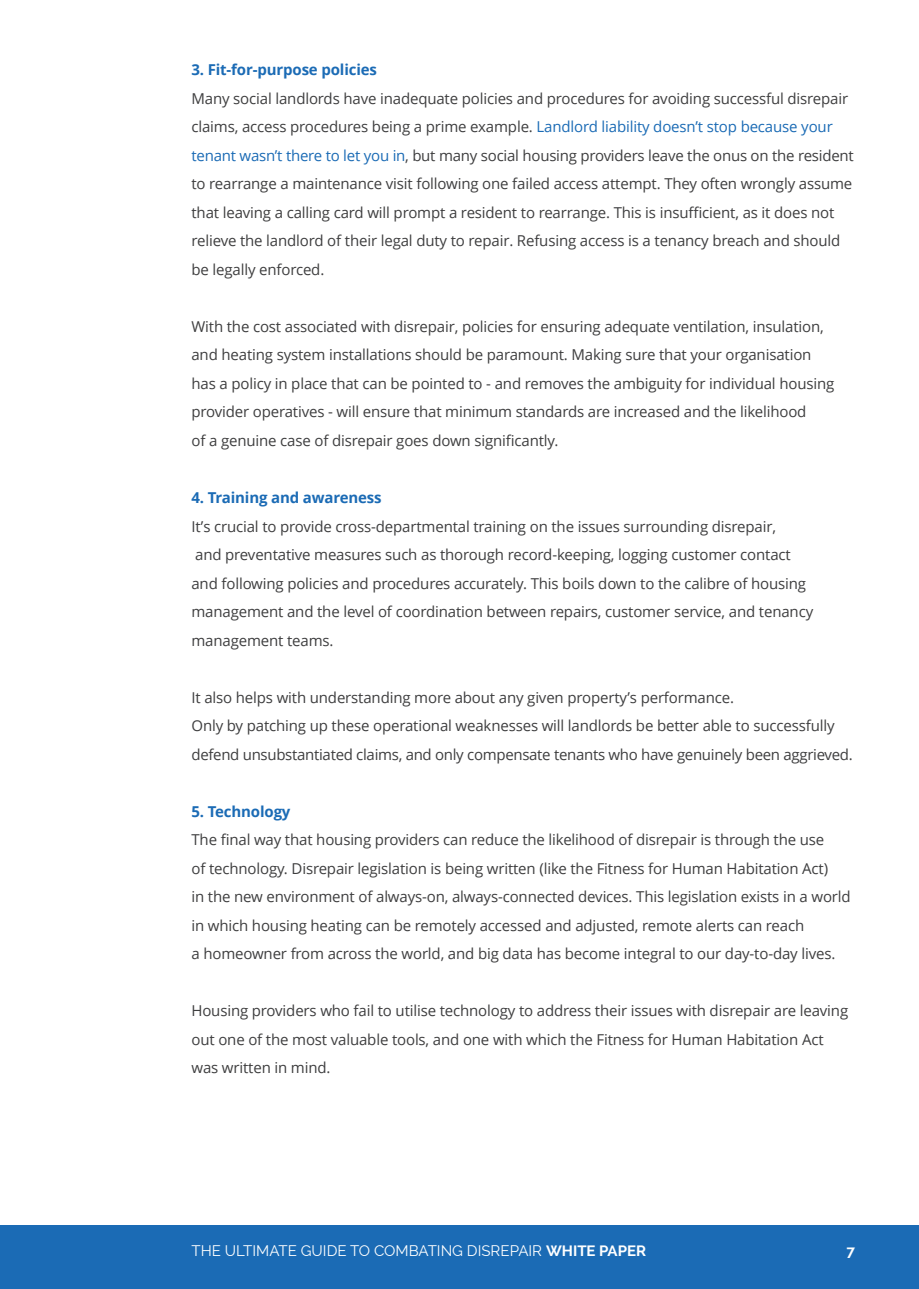
<style>
.page{position:relative;width:919px;height:1289px;background:#fff}
.page>*{position:absolute;margin:0;border:0;box-sizing:border-box;transform-origin:0 0}
.t1{font:15px/28.5px "Open Sans";letter-spacing:-.01em;color:#3e3e3f}
.t2{font:700 15px "Open Sans";letter-spacing:-.01em;color:#1b6bb5}
.t3{font:15px "Raleway";color:#fff}
.t4{font:700 15px "Raleway";color:#fff}
.s1{color:#1b6bb5}
.s2{font-weight:700}
</style>
<div class="page">
<div style="left:0;top:1225px;width:918px;height:63px;background:#1b6bb5"></div>
<p class="t2" style="left:191px;top:59px;width:187px">3. Fit-for-purpose policies</p>
<p class="t1" style="left:191px;top:84px;width:663px">Many social landlords have inadequate policies and procedures for avoiding successful disrepair claims, access procedures being a prime example. <span class="s1">Landlord liability doesn’t stop because your tenant wasn’t there to let you in</span>, but many social housing providers leave the onus on the resident to rearrange a maintenance visit following one failed access attempt. They often wrongly assume that leaving a calling card will prompt a resident to rearrange. This is insufficient, as it does not relieve the landlord of their legal duty to repair. Refusing access is a tenancy breach and should be legally enforced.</p>
<p class="t1" style="left:191px;top:312px;width:644px">With the cost associated with disrepair, policies for ensuring adequate ventilation, insulation, and heating system installations should be paramount. Making sure that your organisation has a policy in place that can be pointed to - and removes the ambiguity for individual housing provider operatives - will ensure that minimum standards are increased and the likelihood<br>of a genuine case of disrepair goes down significantly.</p>
<p class="t2" style="left:191px;top:487px;width:192px">4. Training and awareness</p>
<p class="t1" style="left:191px;top:511px;width:623px">It’s crucial to provide cross-departmental training on the issues surrounding disrepair,<br>and preventative measures such as thorough record-keeping, logging customer contact and following policies and procedures accurately. This boils down to the calibre of housing management and the level of coordination between repairs, customer service, and tenancy management teams.</p>
<p class="t1" style="left:191px;top:682px;width:662px">It also helps with understanding more about any given property’s performance.<br>Only by patching up these operational weaknesses will landlords be better able to successfully defend unsubstantiated claims, and only compensate tenants who have genuinely been aggrieved.</p>
<p class="t2" style="left:191px;top:800px;width:101px">5. Technology</p>
<p class="t1" style="left:191px;top:825px;width:660px">The final way that housing providers can reduce the likelihood of disrepair is through the use<br>of technology. Disrepair legislation is being written (like the Fitness for Human Habitation Act)<br>in the new environment of always-on, always-connected devices. This legislation exists in a world in which housing heating can be remotely accessed and adjusted, remote alerts can reach<br>a homeowner from across the world, and big data has become integral to our day-to-day lives.</p>
<p class="t1" style="left:191px;top:996px;width:658px">Housing providers who fail to utilise technology to address their issues with disrepair are leaving out one of the most valuable tools, and one with which the Fitness for Human Habitation Act was written in mind.</p>
<p class="t3" style="left:191px;top:1241px;width:456px">THE ULTIMATE GUIDE TO COMBATING DISREPAIR <span class="s2">WHITE PAPER</span></p>
<p class="t4" style="left:846px;top:1241px;width:10px">7</p>
</div>
